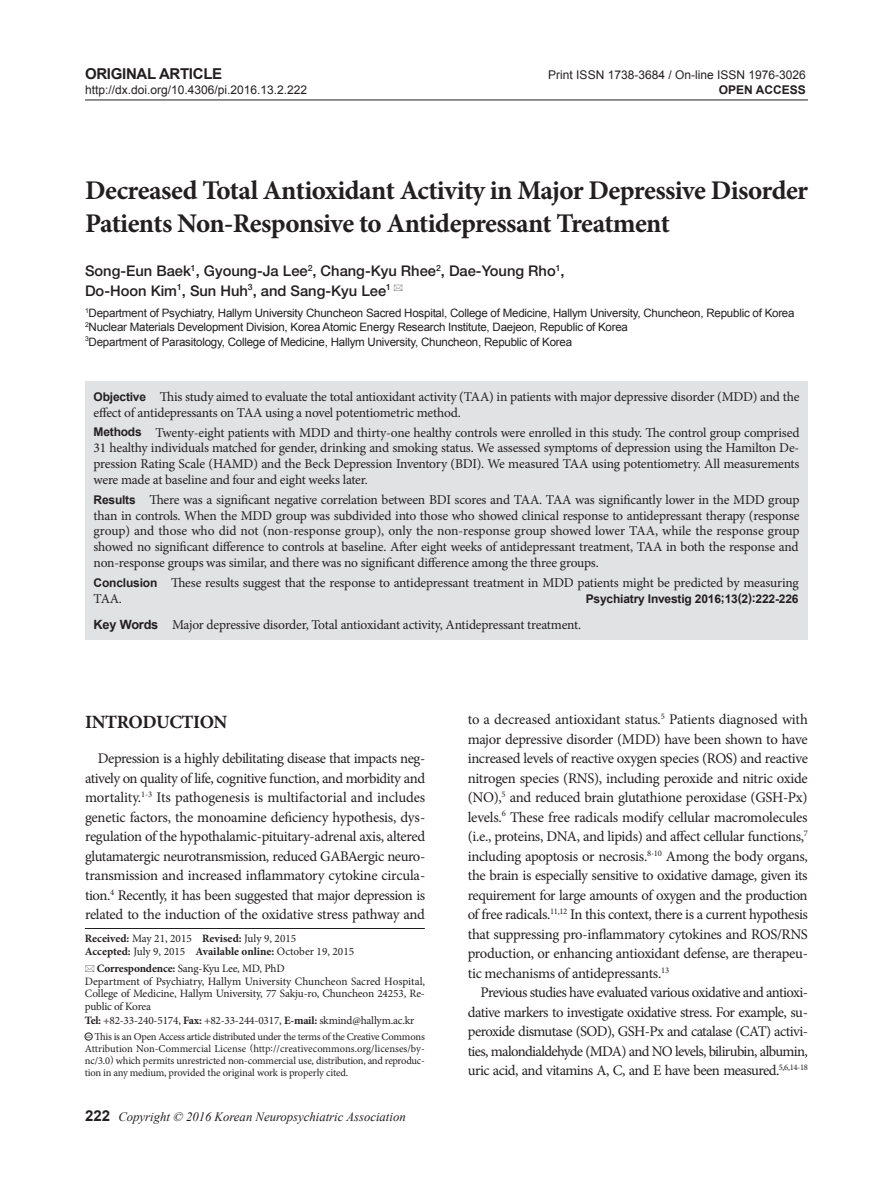
<style>
.page{position:relative;width:893px;height:1191px;background:#fff}
.page>*{position:absolute;margin:0;border:0;box-sizing:border-box;transform-origin:0 0}
.논문제목{font:700 27px/33px "Minion Pro";letter-spacing:-.025em;color:#231f20}
.큰제목{font:700 18.75px "Minion Pro";letter-spacing:-.02em;color:#231f20}
.t1{font:700 15px "Arial";letter-spacing:-.02em;color:#231f20}
.본문{font:14.7px/19.5px "Minion Pro";letter-spacing:-.03em;color:#231f20;text-align:justify}
.이름{font:500 14.7px/19.5px "Helvetica Neue LT Std";color:#231f20}
.초록{font:13.5px/15.8px "Minion Pro";letter-spacing:-.015em;color:#231f20}
.t2{font:italic 12.75px "Times New Roman";color:#231f20}
.t3{font:12px "Arial";color:#231f20}
.초록-2{font:700 12px "Arial";letter-spacing:-.015em;color:#231f20}
.소속{font:11.55px "Arial";letter-spacing:-.02em;color:#231f20}
.날짜{font:11.25px/12.8px "Minion Pro";letter-spacing:-.015em;color:#231f20;text-align:justify}
.교신저자{font:11.25px "Minion Pro";letter-spacing:-.015em;color:#231f20}
.날짜-2{font:700 11.25px "Minion Pro";color:#231f20}
.날짜-3{font:10.5px/12px "Minion Pro";letter-spacing:-.015em;color:#231f20;text-align:justify}
.t4{font:6.6px "Minion Pro";color:#231f20}
.s1{font-family:"Arial";font-weight:700;font-size:12px}
.s2{font-family:"Arial";font-weight:700;font-size:12.75px;color:#e1e2e4}
.s3{font-family:"Arial";font-weight:700;font-size:12.75px}
.s4{font-weight:700}
.s5{font-weight:400}
.s6{font-family:"Arial";font-weight:700;font-style:normal;font-size:15px}
</style>
<div class="page">
<hr style="left:85px;top:100px;width:723px;height:1px;background:#231f20">
<div style="left:85px;top:381px;width:723px;height:259px;background:#e1e2e4"></div>
<hr style="left:85px;top:928px;width:340px;height:1px;background:#231f20">
<div style="left:85px;top:1032px;width:7px;height:8px;border:1px solid #231f20;border-radius:50%"></div>
<p class="t1" style="left:85px;top:64px;width:139px">ORIGINAL ARTICLE</p>
<p class="t3" style="left:85px;top:82px;width:224px">http://dx.doi.org/10.4306/pi.2016.13.2.222</p>
<p class="t3" style="left:548px;top:67px;width:259px">Print ISSN 1738-3684 / On-line ISSN 1976-3026</p>
<p class="초록-2" style="left:719px;top:82px;width:88px">OPEN ACCESS</p>
<p class="논문제목" style="left:85px;top:173px;width:725px">Decreased Total Antioxidant Activity in Major Depressive Disorder<br>Patients Non-Responsive to Antidepressant Treatment</p>
<p class="이름" style="left:85px;top:261px;width:481px">Song-Eun Baek<sup>1</sup>, Gyoung-Ja Lee<sup>2</sup>, Chang-Kyu Rhee<sup>2</sup>, Dae-Young Rho<sup>1</sup>,<br>Do-Hoon Kim<sup>1</sup>, Sun Huh<sup>3</sup>, and Sang-Kyu Lee<sup>1</sup></p>
<p class="소속" style="left:85px;top:305px;width:711px"><sup>1</sup>Department of Psychiatry, Hallym University Chuncheon Sacred Hospital, College of Medicine, Hallym University, Chuncheon, Republic of Korea</p>
<p class="소속" style="left:85px;top:320px;width:544px"><sup>2</sup>Nuclear Materials Development Division, Korea Atomic Energy Research Institute, Daejeon, Republic of Korea</p>
<p class="소속" style="left:85px;top:334px;width:489px"><sup>3</sup>Department of Parasitology, College of Medicine, Hallym University, Chuncheon, Republic of Korea</p>
<p class="초록" style="left:94px;top:389px;width:707px"><span class="s1">Objective</span><span class="s2">aa</span>This study aimed to evaluate the total antioxidant activity (TAA) in patients with major depressive disorder (MDD) and the effect of antidepressants on TAA using a novel potentiometric method.</p>
<p class="초록" style="left:94px;top:424px;width:707px;text-align:justify"><span class="s1">Methods</span><span class="s2">aa</span>Twenty-eight patients with MDD and thirty-one healthy controls were enrolled in this study. The control group comprised 31 healthy individuals matched for gender, drinking and smoking status. We assessed symptoms of depression using the Hamilton De&shy;pression Rating Scale (HAMD) and the Beck Depression Inventory (BDI). We measured TAA using potentiometry. All measurements were made at baseline and four and eight weeks later.</p>
<p class="초록" style="left:94px;top:492px;width:708px;text-align:justify"><span class="s1">Results</span><span class="s2">aa</span>There was a significant negative correlation between BDI scores and TAA. TAA was significantly lower in the MDD group than in controls. When the MDD group was subdivided into those who showed clinical response to antidepressant therapy (response group) and those who did not (non-response group), only the non-response group showed lower TAA, while the response group showed no significant difference to controls at baseline. After eight weeks of antidepressant treatment, TAA in both the response and non-response groups was similar, and there was no significant difference among the three groups.</p>
<p class="초록" style="left:94px;top:575px;width:707px"><span class="s1">Conclusion</span><span class="s2">aa</span>These results suggest that the response to antidepressant treatment in MDD patients might be predicted by measuring<br>TAA.</p>
<p class="초록-2" style="left:586px;top:590px;width:214px">Psychiatry Investig 2016;13(2):222-226</p>
<p class="초록" style="left:94px;top:617px;width:489px"><span class="s3">Key Words</span><span class="s2">aa</span>Major depressive disorder, Total antioxidant activity, Antidepressant treatment.</p>
<p class="큰제목" style="left:85px;top:708px;width:144px">INTRODUCTION</p>
<p class="본문" style="left:85px;top:749px;width:342px;text-indent:13px">Depression is a highly debilitating disease that impacts neg&shy;atively on quality of life, cognitive function, and morbidity and mortality.<sup>1-3</sup> Its pathogenesis is multifactorial and includes genetic factors, the monoamine deficiency hypothesis, dys&shy;regulation of the hypothalamic-pituitary-adrenal axis, altered glutamatergic neurotransmission, reduced GABAergic neuro&shy;transmission and increased inflammatory cytokine circula&shy;tion.<sup>4</sup> Recently, it has been suggested that major depression is related to the induction of the oxidative stress pathway and</p>
<p class="날짜" style="left:85px;top:932px;width:213px"><span class="s4">Received:</span> May 21, 2015 <span class="s4">Revised:</span> July 9, 2015</p>
<p class="날짜-2" style="left:85px;top:943px;width:271px">Accepted: <span class="s5">July 9, 2015</span> Available online: <span class="s5">October 19, 2015</span></p>
<p class="교신저자" style="left:97px;top:960px;width:189px"><span class="s4">Correspondence:</span> Sang-Kyu Lee, MD, PhD</p>
<p class="날짜" style="left:85px;top:974px;width:342px">Department of Psychiatry, Hallym University Chuncheon Sacred Hospital, College of Medicine, Hallym University, 77 Sakju-ro, Chuncheon 24253, Re&shy;public of Korea</p>
<p class="교신저자" style="left:85px;top:1012px;width:331px"><span class="s4">Tel:</span> +82-33-240-5174, <span class="s4">Fax:</span> +82-33-244-0317, <span class="s4">E-mail:</span> skmind@hallym.ac.kr</p>
<p class="t4" style="left:86px;top:1031px;width:7px">cc</p>
<p class="날짜-3" style="left:85px;top:1030px;width:341px;text-indent:10px">This is an Open Access article distributed under the terms of the Creative Commons Attribution Non-Commercial License (http://creativecommons.org/licenses/by&shy;nc/3.0) which permits unrestricted non-commercial use, distribution, and reproduc&shy;tion in any medium, provided the original work is properly cited.</p>
<p class="t2" style="left:85px;top:1107px;width:322px"><span class="s6">222</span> Copyright © 2016 Korean Neuropsychiatric Association</p>
<p class="본문" style="left:468px;top:710px;width:342px">to a decreased antioxidant status.<sup>5</sup> Patients diagnosed with major depressive disorder (MDD) have been shown to have increased levels of reactive oxygen species (ROS) and reactive nitrogen species (RNS), including peroxide and nitric oxide (NO),<sup>5</sup> and reduced brain glutathione peroxidase (GSH-Px) levels.<sup>6</sup> These free radicals modify cellular macromolecules (i.e., proteins, DNA, and lipids) and affect cellular functions,<sup>7 </sup>including apoptosis or necrosis.<sup>8-10</sup> Among the body organs, the brain is especially sensitive to oxidative damage, given its requirement for large amounts of oxygen and the production of free radicals.<sup>11,12</sup> In this context, there is a current hypothesis that suppressing pro-inflammatory cytokines and ROS/RNS production, or enhancing antioxidant defense, are therapeu&shy;tic mechanisms of antidepressants.<sup>13</sup></p>
<p class="본문" style="left:468px;top:983px;width:342px;text-indent:13px">Previous studies have evaluated various oxidative and antioxi&shy;dative markers to investigate oxidative stress. For example, su&shy;peroxide dismutase (SOD), GSH-Px and catalase (CAT) activi&shy;ties, malondialdehyde (MDA) and NO levels, bilirubin, albumin, uric acid, and vitamins A, C, and E have been measured.<sup>5,6,14-18</sup></p>
</div>
